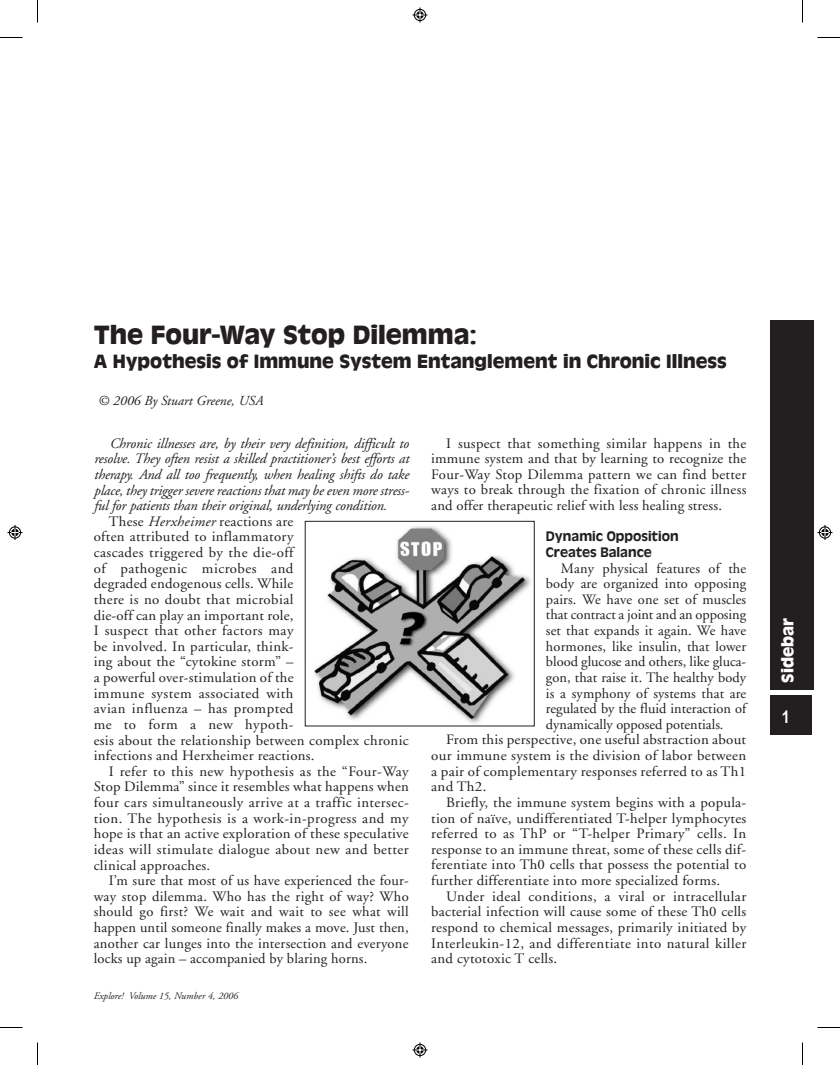
<style>
.page{position:relative;width:840px;height:1065px;background:#fff}
.page>*{position:absolute;margin:0;border:0;box-sizing:border-box;transform-origin:0 0}
.t1{font:700 27.5px "Antique Oli T";color:#231f20}
.t2{font:700 20px "Antique Oli T";color:#231f20}
.t3{font:700 17.5px "Antique Oli T";color:#fff}
.t4{font:700 17.5px "Arial Narrow";color:#fff}
.t5{font:14.38px/15.6px "Adobe Garamond";letter-spacing:.02em;color:#231f20;text-align:justify}
.t6{font:italic 14.38px "Adobe Garamond";letter-spacing:-.01em;color:#231f20}
.t7{font:14.38px "Adobe Garamond";letter-spacing:.02em;color:#231f20;scale:1.04 1}
.t8{font:14.38px "Adobe Garamond";color:#231f20}
.t9{font:500 14.38px/15.6px "Antique Oli T";color:#231f20}
.t10{font:14.38px "Adobe Garamond";letter-spacing:-.005em;color:#231f20}
.t11{font:italic 13.75px "Adobe Garamond";color:#231f20}
.t12{font:italic 10px "Adobe Garamond";color:#231f20}
.s1{font-style:italic}
</style>
<div class="page">
<div style="left:770px;top:696px;width:41px;height:39px;background:#231f20"></div>
<div style="left:770px;top:320px;width:44px;height:370px;background:#231f20"></div>
<img style="left:314px;top:526px;width:217px;height:198px">
<div style="left:305px;top:521px;width:230px;height:205px;border:1px solid #231f20"></div>
<svg style="left:37px;top:0;width:1px;height:22px"></svg>
<svg style="left:0;top:37px;width:22px;height:1px"></svg>
<svg style="left:802px;top:0;width:1px;height:22px"></svg>
<svg style="left:818px;top:37px;width:22px;height:1px"></svg>
<svg style="left:37px;top:1042px;width:1px;height:23px"></svg>
<svg style="left:0;top:1027px;width:22px;height:1px"></svg>
<svg style="left:802px;top:1042px;width:1px;height:23px"></svg>
<svg style="left:818px;top:1027px;width:22px;height:1px"></svg>
<svg style="left:412px;top:8px;width:16px;height:14px"></svg>
<svg style="left:412px;top:1042px;width:16px;height:16px"></svg>
<svg style="left:8px;top:525px;width:14px;height:15px"></svg>
<svg style="left:818px;top:525px;width:14px;height:15px"></svg>
<h1 class="t1" style="left:94px;top:320px;width:385px">The Four-Way Stop Dilemma:</h1>
<h2 class="t2" style="left:94px;top:350px;width:635px">A Hypothesis of Immune System Entanglement in Chronic Illness</h2>
<p class="t11" style="left:98px;top:393px;width:167px">© 2006 By Stuart Greene, USA</p>
<p class="t6" style="left:109px;top:435px;width:301px">Chronic illnesses are, by their very definition, difficult to</p>
<p class="t6" style="left:94px;top:451px;width:317px">resolve. They often resist a skilled practitioner’s best efforts at</p>
<p class="t6" style="left:94px;top:467px;width:316px">therapy. And all too frequently, when healing shifts do take</p>
<p class="t6" style="left:94px;top:482px;width:317px">place, they trigger severe reactions that may be even more stress-</p>
<p class="t6" style="left:94px;top:498px;width:295px">ful for patients than their original, underlying condition.</p>
<p class="t5" style="left:109px;top:514px;width:186px">These <span class="s1">Herxheimer</span> reactions are</p>
<p class="t5" style="left:94px;top:529px;width:201px">often attributed to inflammatory</p>
<p class="t5" style="left:94px;top:545px;width:201px">cascades triggered by the die-off</p>
<p class="t5" style="left:94px;top:561px;width:201px">of pathogenic microbes and</p>
<p class="t5" style="left:94px;top:576px;width:201px">degraded endogenous cells. While</p>
<p class="t5" style="left:94px;top:592px;width:201px">there is no doubt that microbial</p>
<p class="t5" style="left:94px;top:608px;width:201px">die-off can play an important role,</p>
<p class="t5" style="left:94px;top:623px;width:201px">I suspect that other factors may</p>
<p class="t5" style="left:94px;top:639px;width:201px">be involved. In particular, think-</p>
<p class="t5" style="left:94px;top:654px;width:201px">ing about the “cytokine storm” –</p>
<p class="t5" style="left:94px;top:670px;width:201px">a powerful over-stimulation of the</p>
<p class="t5" style="left:94px;top:686px;width:201px">immune system associated with</p>
<p class="t5" style="left:94px;top:701px;width:201px">avian influenza – has prompted</p>
<p class="t5" style="left:94px;top:717px;width:201px">me to form a new hypoth-</p>
<p class="t5" style="left:94px;top:733px;width:316px">esis about the relationship between complex chronic</p>
<p class="t5" style="left:94px;top:748px;width:222px">infections and Herxheimer reactions.</p>
<p class="t5" style="left:109px;top:764px;width:302px">I refer to this new hypothesis as the “Four-Way</p>
<p class="t5" style="left:94px;top:779px;width:317px">Stop Dilemma” since it resembles what happens when</p>
<p class="t5" style="left:94px;top:795px;width:317px">four cars simultaneously arrive at a traffic intersec-</p>
<p class="t5" style="left:94px;top:811px;width:316px">tion. The hypothesis is a work-in-progress and my</p>
<p class="t5" style="left:94px;top:826px;width:317px">hope is that an active exploration of these speculative</p>
<p class="t5" style="left:94px;top:842px;width:316px">ideas will stimulate dialogue about new and better</p>
<p class="t5" style="left:94px;top:858px;width:118px">clinical approaches.</p>
<p class="t5" style="left:109px;top:873px;width:301px">I’m sure that most of us have experienced the four-</p>
<p class="t5" style="left:94px;top:889px;width:316px">way stop dilemma. Who has the right of way? Who</p>
<p class="t5" style="left:94px;top:904px;width:316px">should go first? We wait and wait to see what will</p>
<p class="t5" style="left:94px;top:920px;width:316px">happen until someone finally makes a move. Just then,</p>
<p class="t5" style="left:94px;top:936px;width:316px">another car lunges into the intersection and everyone</p>
<p class="t5" style="left:94px;top:951px;width:275px">locks up again – accompanied by blaring horns.</p>
<p class="t12" style="left:93px;top:990px;width:146px">Explore! Volume 15, Number 4, 2006</p>
<p class="t5" style="left:431px;top:436px;width:317px;text-indent:15px">I suspect that something similar happens in the immune system and that by learning to recognize the Four-Way Stop Dilemma pattern we can find better ways to break through the fixation of chronic illness and offer therapeutic relief with less healing stress.</p>
<p class="t9" style="left:546px;top:528px;width:134px">Dynamic Opposition<br>Creates Balance</p>
<p class="t5" style="left:561px;top:561px;width:187px">Many physical features of the</p>
<p class="t5" style="left:546px;top:576px;width:202px">body are organized into opposing</p>
<p class="t5" style="left:546px;top:592px;width:202px">pairs. We have one set of muscles</p>
<p class="t10" style="left:546px;top:607px;width:202px">that contract a joint and an opposing</p>
<p class="t5" style="left:546px;top:623px;width:202px">set that expands it again. We have</p>
<p class="t5" style="left:546px;top:639px;width:202px">hormones, like insulin, that lower</p>
<p class="t8" style="left:546px;top:654px;width:202px">blood glucose and others, like gluca-</p>
<p class="t8" style="left:546px;top:670px;width:202px">gon, that raise it. The healthy body</p>
<p class="t5" style="left:546px;top:686px;width:202px">is a symphony of systems that are</p>
<p class="t8" style="left:546px;top:701px;width:202px">regulated by the fluid interaction of</p>
<p class="t8" style="left:546px;top:717px;width:179px">dynamically opposed potentials.</p>
<p class="t7" style="left:446px;top:732px;width:290px">From this perspective, one useful abstraction about</p>
<p class="t7" style="left:431px;top:748px;width:304px">our immune system is the division of labor between</p>
<p class="t7" style="left:431px;top:763px;width:304px">a pair of complementary responses referred to as Th1</p>
<p class="t7" style="left:431px;top:779px;width:55px">and Th2.</p>
<p class="t5" style="left:446px;top:795px;width:302px">Briefly, the immune system begins with a popula-</p>
<p class="t5" style="left:431px;top:811px;width:317px">tion of naïve, undifferentiated T-helper lymphocytes</p>
<p class="t5" style="left:431px;top:826px;width:317px">referred to as ThP or “T-helper Primary” cells. In</p>
<p class="t5" style="left:431px;top:842px;width:317px">response to an immune threat, some of these cells dif-</p>
<p class="t5" style="left:431px;top:857px;width:317px">ferentiate into Th0 cells that possess the potential to</p>
<p class="t5" style="left:431px;top:873px;width:290px">further differentiate into more specialized forms.</p>
<p class="t5" style="left:446px;top:889px;width:302px">Under ideal conditions, a viral or intracellular</p>
<p class="t5" style="left:431px;top:904px;width:317px">bacterial infection will cause some of these Th0 cells</p>
<p class="t5" style="left:431px;top:920px;width:316px">respond to chemical messages, primarily initiated by</p>
<p class="t5" style="left:431px;top:936px;width:317px">Interleukin-12, and differentiate into natural killer</p>
<p class="t5" style="left:431px;top:951px;width:128px">and cytotoxic T cells.</p>
<p class="t3" style="left:778px;top:682px;width:66px;rotate:-90deg">Sidebar</p>
<p class="t4" style="left:782px;top:707px;width:9px">1</p>
</div>
